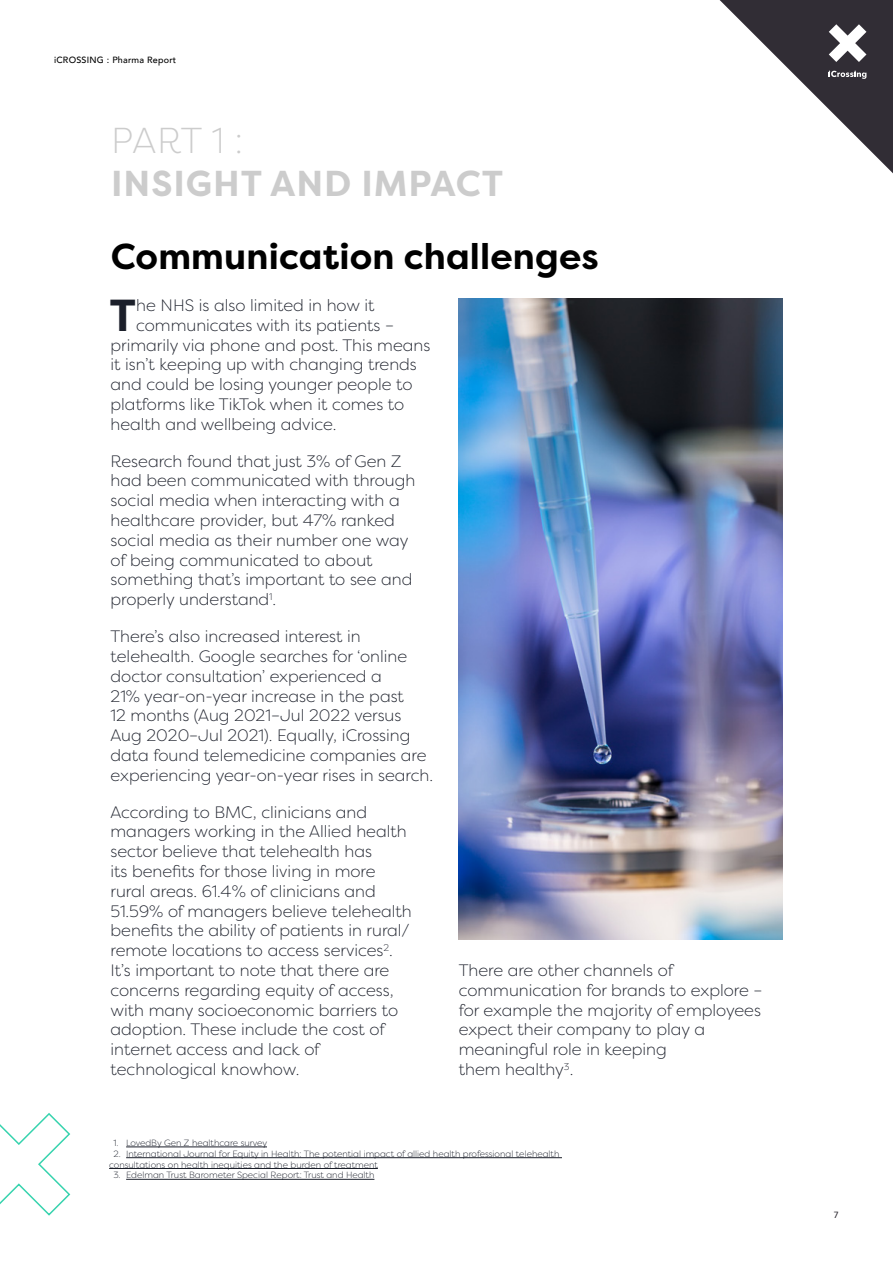
<style>
.page{position:relative;width:893px;height:1263px;background:#fff}
.page>*{position:absolute;margin:0;border:0;box-sizing:border-box;transform-origin:0 0}
.t1{font:700 44.85px "Filson Pro";color:#1b1f2a}
.t2{font:700 36px "Filson Pro";letter-spacing:.005em;color:#000}
.t3{font:700 36px "Filson Pro";letter-spacing:.025em;color:#ccc}
.t4{font:300 36px "Filson Pro";color:#ccc}
.t5{font:300 16.5px/19.8px "Filson Pro";color:#1b1f2a}
.t6{font:300 9px/10.8px "Filson Pro";color:#1b1f2a}
.t7{font:500 9px "Avenir";letter-spacing:.025em;color:#000}
.t8{font:500 9px "Avenir";color:#312d35}
</style>
<div class="page">
<svg style="left:719px;top:0;width:174px;height:174px"></svg>
<svg style="left:0;top:1113px;width:71px;height:103px"></svg>
<img style="left:459px;top:299px;width:323px;height:641px">
<hr style="left:126px;top:1147px;width:141px;height:1px;background:#1b1f2a">
<hr style="left:126px;top:1157px;width:436px;height:1px;background:#1b1f2a">
<hr style="left:109px;top:1168px;width:269px;height:1px;background:#1b1f2a">
<hr style="left:126px;top:1179px;width:248px;height:1px;background:#1b1f2a">
<p class="t7" style="left:54px;top:52px;width:124px">iCROSSING : Pharma Report</p>
<h2 class="t4" style="left:111px;top:117px;width:133px">PART 1 :</h2>
<h2 class="t3" style="left:111px;top:161px;width:394px">INSIGHT AND IMPACT</h2>
<h2 class="t2" style="left:111px;top:234px;width:489px">Communication challenges</h2>
<h1 class="t1" style="left:109px;top:287px;width:28px">T</h1>
<p class="t5" style="left:136px;top:295px;width:240px">he NHS is also limited in how it</p>
<p class="t5" style="left:136px;top:315px;width:259px">communicates with its patients –</p>
<p class="t5" style="left:111px;top:335px;width:321px">primarily via phone and post. This means</p>
<p class="t5" style="left:111px;top:354px;width:308px">it isn’t keeping up with changing trends</p>
<p class="t5" style="left:111px;top:374px;width:304px">and could be losing younger people to</p>
<p class="t5" style="left:111px;top:394px;width:295px">platforms like TikTok when it comes to</p>
<p class="t5" style="left:111px;top:414px;width:227px">health and wellbeing advice.</p>
<p class="t5" style="left:111px;top:451px;width:306px">Research found that just 3% of Gen Z had been communicated with through social media when interacting with a healthcare provider, but 47% ranked social media as their number one way of being communicated to about something that’s important to see and properly understand<sup>1</sup>.</p>
<p class="t5" style="left:111px;top:626px;width:324px">There’s also increased interest in telehealth. Google searches for ‘online doctor consultation’ experienced a<br>21% year-on-year increase in the past<br>12 months (Aug 2021–Jul 2022 versus Aug 2020–Jul 2021). Equally, iCrossing data found telemedicine companies are experiencing year-on-year rises in search.</p>
<p class="t5" style="left:111px;top:801px;width:303px">According to BMC, clinicians and managers working in the Allied health sector believe that telehealth has<br>its benefits for those living in more rural areas. 61.4% of clinicians and 51.59% of managers believe telehealth benefits the ability of patients in rural/ remote locations to access services<sup>2</sup>.<br>It’s important to note that there are concerns regarding equity of access, with many socioeconomic barriers to adoption. These include the cost of internet access and lack of technological knowhow.</p>
<p class="t5" style="left:459px;top:960px;width:305px">There are other channels of communication for brands to explore – for example the majority of employees expect their company to play a meaningful role in keeping<br>them healthy<sup>3</sup>.</p>
<p class="t6" style="left:113px;top:1137px;width:155px">1. LovedBy Gen Z healthcare survey</p>
<p class="t6" style="left:109px;top:1148px;width:452px;text-indent:4px">2. International Journal for Equity in Health: The potential impact of allied health professional telehealth consultations on health inequities and the burden of treatment</p>
<p class="t6" style="left:113px;top:1170px;width:263px">3. Edelman Trust Barometer Special Report: Trust and Health</p>
<p class="t8" style="left:834px;top:1207px;width:7px">7</p>
</div>
